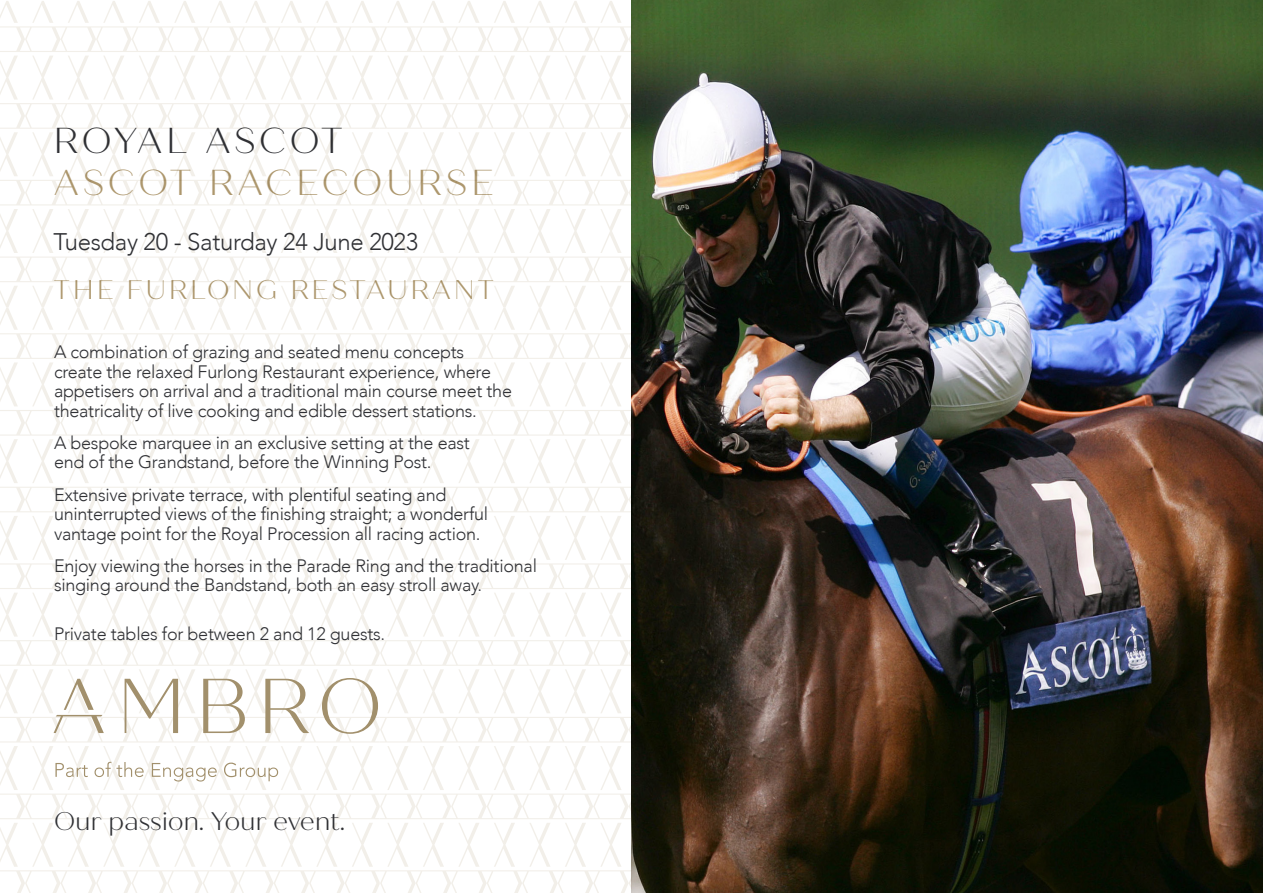
<style>
.page{position:relative;width:1263px;height:893px;background:#fff}
.page>*{position:absolute;margin:0;border:0;box-sizing:border-box;transform-origin:0 0}
.t1{font:300 36px "Quiche Sans";letter-spacing:.095em;color:#ad976d}
.t2{font:300 36px "Quiche Sans";letter-spacing:.085em;color:#303135}
.t3{font:300 27px "Quiche Sans";letter-spacing:.1em;color:#ad976d}
.t4{font:300 25.5px "Quiche Sans";letter-spacing:-.015em;color:#303135}
.t5{font:300 24px "Avenir";letter-spacing:-.015em;color:#303135}
.t6{font:300 18px/19.5px "Avenir";letter-spacing:-.015em;color:#303135}
</style>
<div class="page">
<img style="left:631px;top:0;width:632px;height:893px">
<svg style="left:0;top:333px;width:631px;height:560px"></svg>
<svg style="left:0;top:333px;width:586px;height:304px"></svg>
<svg style="left:0;top:1px;width:631px;height:329px"></svg>
<svg style="left:54px;top:679px;width:50px;height:54px"></svg>
<svg style="left:125px;top:679px;width:53px;height:54px"></svg>
<svg style="left:203px;top:679px;width:42px;height:54px"></svg>
<svg style="left:265px;top:679px;width:44px;height:54px"></svg>
<svg style="left:322px;top:678px;width:56px;height:56px"></svg>
<svg style="left:55px;top:763px;width:33px;height:14px"></svg>
<svg style="left:95px;top:762px;width:49px;height:15px"></svg>
<svg style="left:152px;top:763px;width:65px;height:18px"></svg>
<svg style="left:224px;top:763px;width:54px;height:18px"></svg>
<h1 class="t2" style="left:54px;top:128px;width:291px">ROYAL ASCOT</h1>
<h1 class="t1" style="left:54px;top:170px;width:442px">ASCOT RACECOURSE</h1>
<h3 class="t5" style="left:54px;top:232px;width:366px">Tuesday 20 - Saturday 24 June 2023</h3>
<h2 class="t3" style="left:54px;top:280px;width:442px">THE FURLONG RESTAURANT</h2>
<p class="t6" style="left:54px;top:344px;width:460px">A combination of grazing and seated menu concepts create the relaxed Furlong Restaurant experience, where appetisers on arrival and a traditional main course meet the theatricality of live cooking and edible dessert stations.</p>
<p class="t6" style="left:54px;top:434px;width:417px">A bespoke marquee in an exclusive setting at the east end of the Grandstand, before the Winning Post.</p>
<p class="t6" style="left:54px;top:486px;width:436px">Extensive private terrace, with plentiful seating and uninterrupted views of the finishing straight; a wonderful vantage point for the Royal Procession all racing action.</p>
<p class="t6" style="left:54px;top:557px;width:484px">Enjoy viewing the horses in the Parade Ring and the traditional singing around the Bandstand, both an easy stroll away.</p>
<p class="t6" style="left:54px;top:626px;width:333px">Private tables for between 2 and 12 guests.</p>
<h3 class="t4" style="left:54px;top:811px;width:293px">Our passion. Your event.</h3>
</div>
